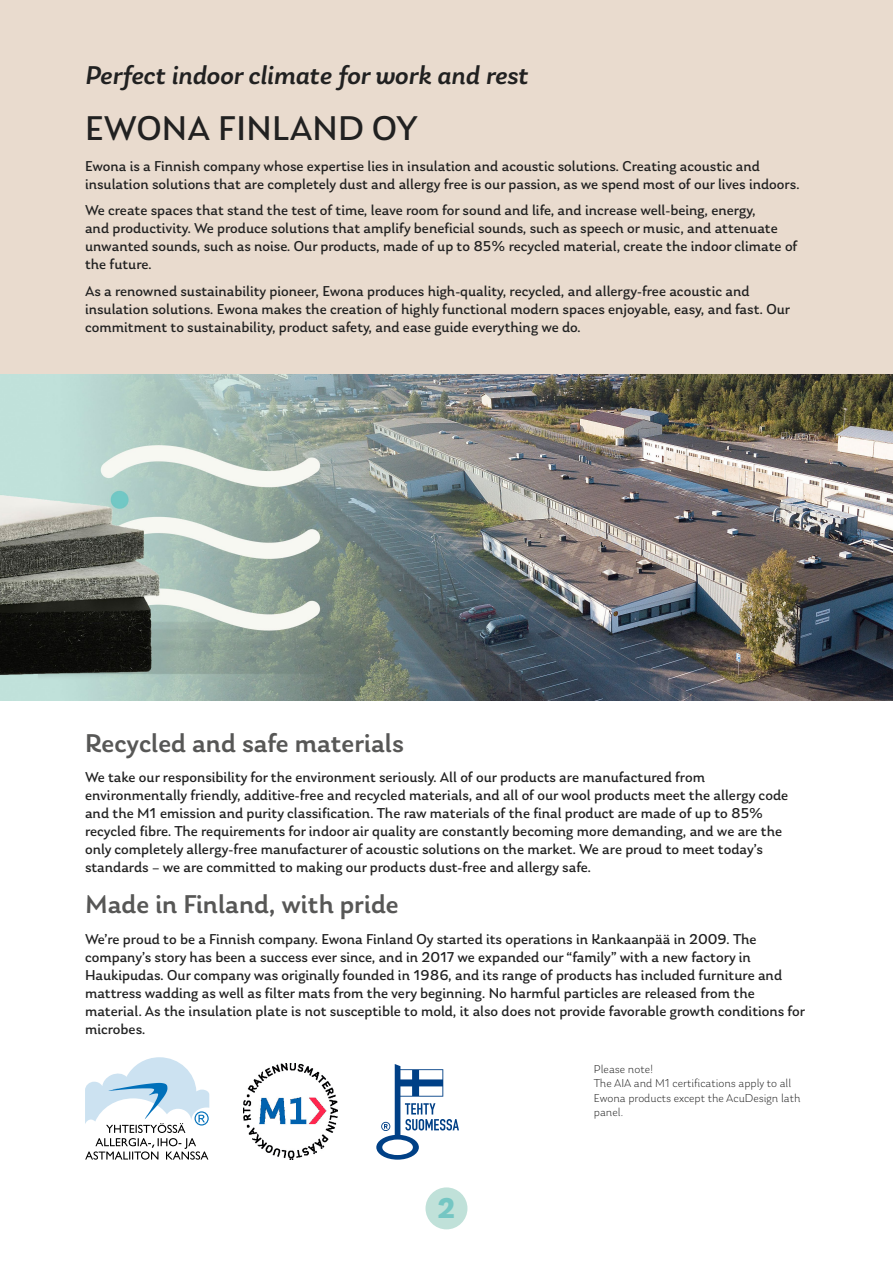
<style>
.page{position:relative;width:893px;height:1263px;background:#fff}
.page>*{position:absolute;margin:0;border:0;box-sizing:border-box;transform-origin:0 0}
.t1{font:36px "Laca";letter-spacing:.01em;color:#212121}
.t2{font:700 30px "Laca";color:#75c6c3}
.t3{font:500 27px "Laca";color:#575756}
.t4{font:italic 500 27px "Laca";color:#212121}
.t5{font:15px/18px "Laca";color:#212121}
.t6{font:300 12px/14.4px "Laca";color:#212121}
</style>
<div class="page">
<div style="left:0;top:0;width:893px;height:451px;background:#e9dbce"></div>
<div style="left:425px;top:1187px;width:42px;height:42px;background:#c0e1d9;border-radius:50%"></div>
<svg style="left:85px;top:1057px;width:124px;height:103px"></svg>
<img style="left:243px;top:1064px;width:94px;height:96px">
<img style="left:0;top:374px;width:893px;height:327px">
<svg style="left:376px;top:1064px;width:83px;height:96px"></svg>
<h3 class="t4" style="left:85px;top:59px;width:445px">Perfect indoor climate for work and rest</h3>
<h1 class="t1" style="left:85px;top:107px;width:334px">EWONA FINLAND OY</h1>
<p class="t5" style="left:85px;top:157px;width:716px">Ewona is a Finnish company whose expertise lies in insulation and acoustic solutions. Creating acoustic and insulation solutions that are completely dust and allergy free is our passion, as we spend most of our lives indoors.</p>
<p class="t5" style="left:85px;top:201px;width:714px">We create spaces that stand the test of time, leave room for sound and life, and increase well-being, energy,<br>and productivity. We produce solutions that amplify beneficial sounds, such as speech or music, and attenuate unwanted sounds, such as noise. Our products, made of up to 85% recycled material, create the indoor climate of the future.</p>
<p class="t5" style="left:85px;top:282px;width:707px">As a renowned sustainability pioneer, Ewona produces high-quality, recycled, and allergy-free acoustic and insulation solutions. Ewona makes the creation of highly functional modern spaces enjoyable, easy, and fast. Our commitment to sustainability, product safety, and ease guide everything we do.</p>
<h3 class="t3" style="left:85px;top:727px;width:320px">Recycled and safe materials</h3>
<p class="t5" style="left:85px;top:768px;width:705px">We take our responsibility for the environment seriously. All of our products are manufactured from environmentally friendly, additive-free and recycled materials, and all of our wool products meet the allergy code and the M1 emission and purity classification. The raw materials of the final product are made of up to 85% recycled fibre. The requirements for indoor air quality are constantly becoming more demanding, and we are the only completely allergy-free manufacturer of acoustic solutions on the market. We are proud to meet today’s standards – we are committed to making our products dust-free and allergy safe.</p>
<h3 class="t3" style="left:85px;top:889px;width:315px">Made in Finland, with pride</h3>
<p class="t5" style="left:85px;top:930px;width:722px">We’re proud to be a Finnish company. Ewona Finland Oy started its operations in Kankaanpää in 2009. The company’s story has been a success ever since, and in 2017 we expanded our “family” with a new factory in Haukipudas. Our company was originally founded in 1986, and its range of products has included furniture and mattress wadding as well as filter mats from the very beginning. No harmful particles are released from the material. As the insulation plate is not susceptible to mold, it also does not provide favorable growth conditions for microbes.</p>
<p class="t6" style="left:594px;top:1062px;width:208px">Please note!<br>The AIA and M1 certifications apply to all<br>Ewona products except the AcuDesign lath panel.</p>
<h2 class="t2" style="left:437px;top:1190px;width:20px">2</h2>
</div>
